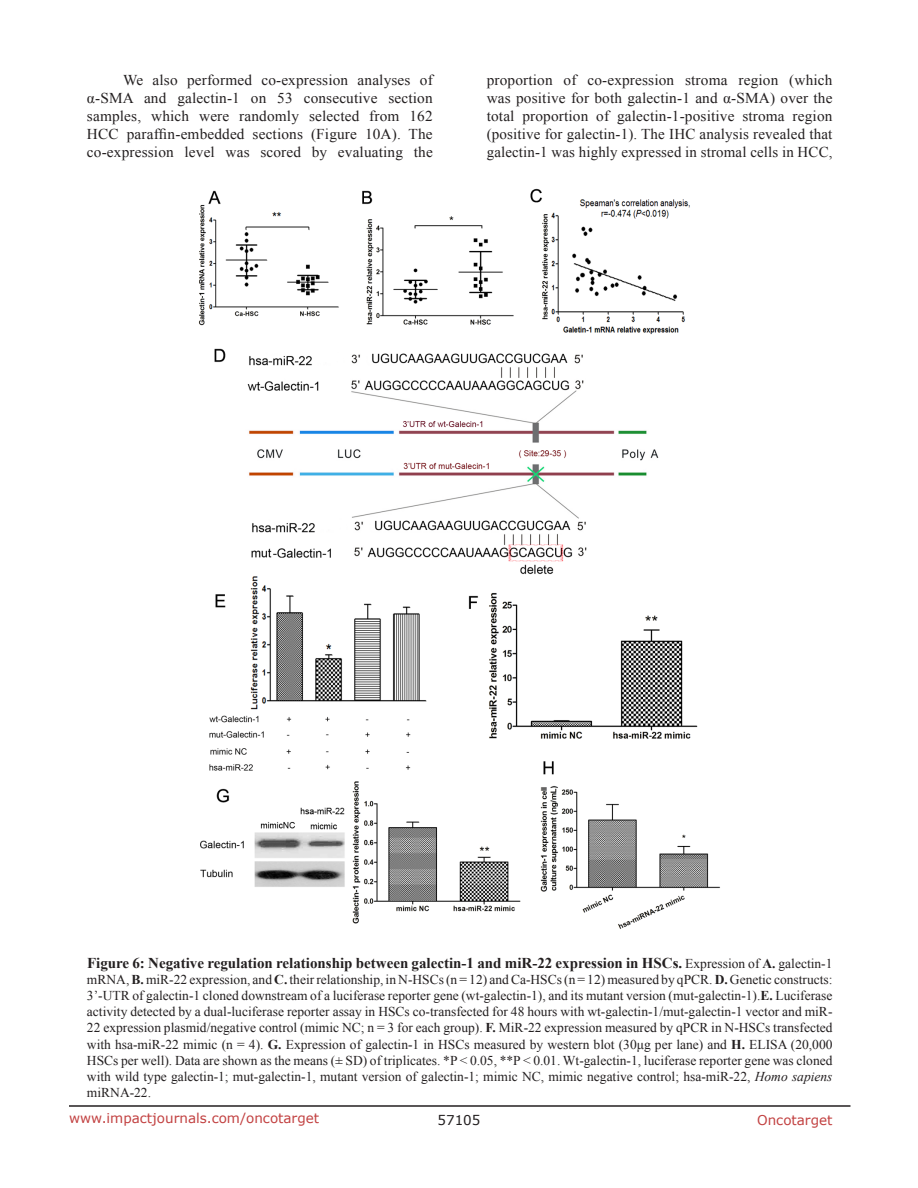
<style>
.page{position:relative;width:918px;height:1188px;background:#fff}
.page>*{position:absolute;margin:0;border:0;box-sizing:border-box;transform-origin:0 0}
.t1{font:15px/18px "Times New Roman";letter-spacing:.01em;color:#231f20;text-align:justify}
.t2{font:700 15px "Times New Roman";color:#231f20}
.t3{font:13.5px/16.2px "Times New Roman";color:#231f20;text-align:justify}
.t4{font:13.5px "Verdana";color:#c24141}
.t5{font:13.5px "Verdana";color:#231f20}
.s1{font-weight:400;font-size:13.5px}
.s2{font-size:13.5px}
.s3{font-weight:700}
.s4{font-style:italic}
</style>
<div class="page">
<hr style="left:69px;top:1105px;width:781px;height:2px;background:#231f20">
<img style="left:198px;top:188px;width:522px;height:741px">
<p class="t1" style="left:87px;top:71px;width:347px;text-indent:36px">We also performed co-expression analyses of α-SMA and galectin-1 on 53 consecutive section samples, which were randomly selected from 162<br>HCC paraffin-embedded sections (Figure 10A). The co-expression level was scored by evaluating the</p>
<p class="t1" style="left:487px;top:71px;width:347px">proportion of co-expression stroma region (which was positive for both galectin-1 and α-SMA) over the total proportion of galectin-1-positive stroma region (positive for galectin-1). The IHC analysis revealed that galectin-1 was highly expressed in stromal cells in HCC,</p>
<p class="t2" style="left:87px;top:952px;width:747px">Figure 6: Negative regulation relationship between galectin-1 and miR-22 expression in HSCs. <span class="s1">Expression of</span> <span class="s2">A.</span> <span class="s1">galectin-1</span></p>
<p class="t3" style="left:87px;top:971px;width:747px">mRNA, <span class="s3">B.</span> miR-22 expression, and <span class="s3">C.</span> their relationship, in N-HSCs (n = 12) and Ca-HSCs (n = 12) measured by qPCR. <span class="s3">D.</span> Genetic constructs:<br>3’-UTR of galectin-1 cloned downstream of a luciferase reporter gene (wt-galectin-1), and its mutant version (mut-galectin-1).<span class="s3">E.</span> Luciferase activity detected by a dual-luciferase reporter assay in HSCs co-transfected for 48 hours with wt-galectin-1/mut-galectin-1 vector and miR-22 expression plasmid/negative control (mimic NC; n = 3 for each group). <span class="s3">F.</span> MiR-22 expression measured by qPCR in N-HSCs transfected with hsa-miR-22 mimic (n = 4). <span class="s3">G.</span> Expression of galectin-1 in HSCs measured by western blot (30μg per lane) and <span class="s3">H.</span> ELISA (20,000<br>HSCs per well). Data are shown as the means (± SD) of triplicates. *P &lt; 0.05, **P &lt; 0.01. Wt-galectin-1, luciferase reporter gene was cloned with wild type galectin-1; mut-galectin-1, mutant version of galectin-1; mimic NC, mimic negative control; hsa-miR-22, <span class="s4">Homo sapiens </span>miRNA-22.</p>
<p class="t4" style="left:69px;top:1109px;width:252px">www.impactjournals.com/oncotarget</p>
<p class="t5" style="left:438px;top:1111px;width:44px">57105</p>
<p class="t4" style="left:757px;top:1111px;width:77px">Oncotarget</p>
</div>
